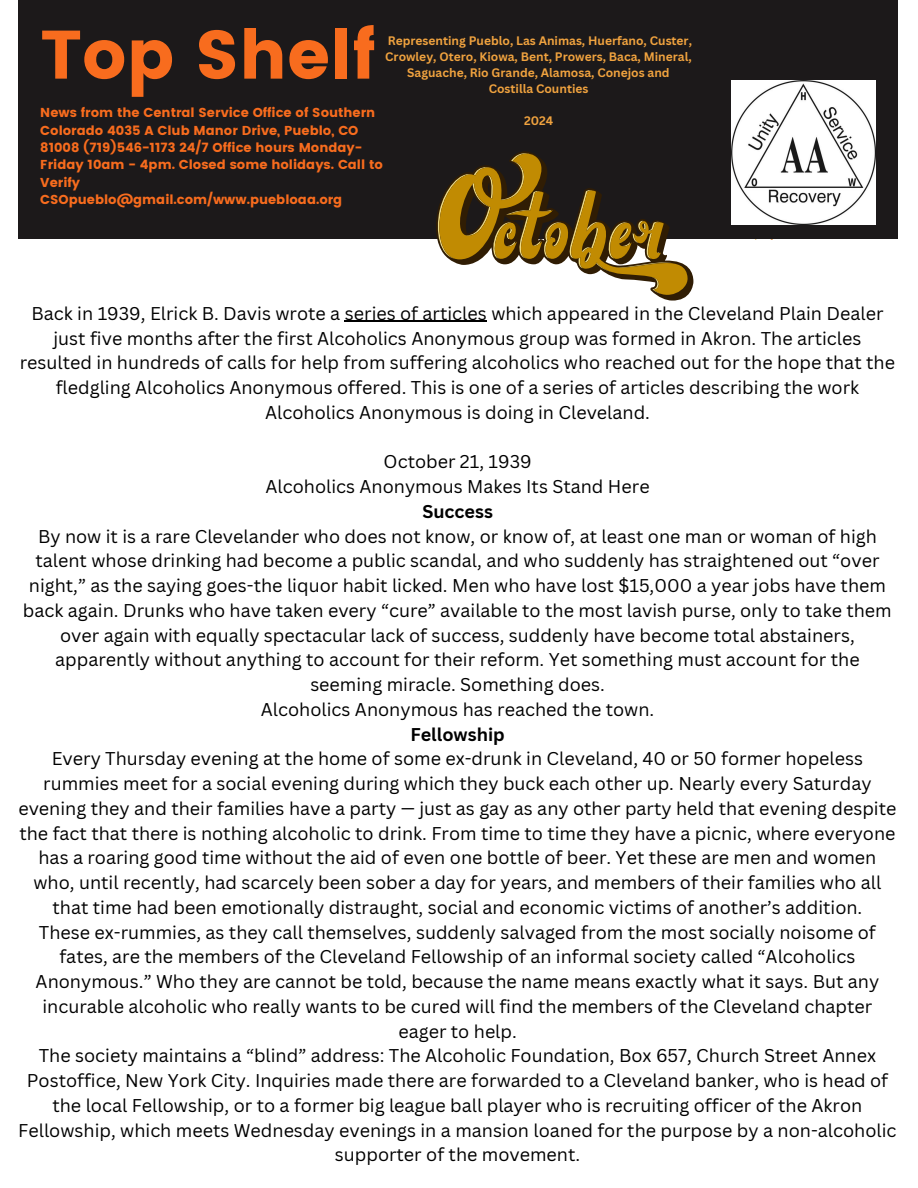
<style>
.page{position:relative;width:918px;height:1188px;background:#fff}
.page>*{position:absolute;margin:0;border:0;box-sizing:border-box;transform-origin:0 0}
.t1{font:68.4px "Poppins";color:#f86c1e}
.t2{font:18px/24.8px "Canva Sans";color:#000;text-align:center}
.t3{font:12.9px/17.2px "Poppins";color:#f86c1e}
.t4{font:700 12px/16px "Canva Sans";color:#f1a33f;text-align:center}
.s1{font-weight:700}
</style>
<div class="page">
<div style="left:18px;top:0;width:880px;height:239px;background:#1c191a"></div>
<img style="left:731px;top:81px;width:144px;height:144px">
<svg style="left:436px;top:151px;width:257px;height:150px"></svg>
<hr style="left:345px;top:321px;width:142px;height:1px;background:#000">
<p class="t1" style="left:40px;top:15px;width:336px">Top Shelf</p>
<p class="t3" style="left:40px;top:104px;width:344px">News from the Central Service Office of Southern Colorado 4035 A Club Manor Drive, Pueblo, CO 81008 (719)546-1173 24/7 Office hours Monday-Friday 10am - 4pm. Closed some holidays. Call to Verify CSOpueblo@gmail.com/www.puebloaa.org</p>
<p class="t4" style="left:385px;top:32px;width:308px">Representing Pueblo, Las Animas, Huerfano, Custer, Crowley, Otero, Kiowa, Bent, Prowers, Baca, Mineral, Saguache, Rio Grande, Alamosa, Conejos and Costilla Counties</p>
<p class="t4" style="left:524px;top:112px;width:31px">2024</p>
<p class="t2" style="left:20px;top:300px;width:877px">Back in 1939, Elrick B. Davis wrote a series of articles which appeared in the Cleveland Plain Dealer just five months after the first Alcoholics Anonymous group was formed in Akron. The articles resulted in hundreds of calls for help from suffering alcoholics who reached out for the hope that the fledgling Alcoholics Anonymous offered. This is one of a series of articles describing the work Alcoholics Anonymous is doing in Cleveland.</p>
<h1 class="t2" style="left:18px;top:449px;width:880px">October 21, 1939<br>Alcoholics Anonymous Makes Its Stand Here<br><span class="s1">Success<br></span>By now it is a rare Clevelander who does not know, or know of, at least one man or woman of high talent whose drinking had become a public scandal, and who suddenly has straightened out “over night,” as the saying goes-the liquor habit licked. Men who have lost $15,000 a year jobs have them back again. Drunks who have taken every “cure” available to the most lavish purse, only to take them over again with equally spectacular lack of success, suddenly have become total abstainers, apparently without anything to account for their reform. Yet something must account for the seeming miracle. Something does.<br>Alcoholics Anonymous has reached the town.<br><span class="s1">Fellowship<br></span>Every Thursday evening at the home of some ex-drunk in Cleveland, 40 or 50 former hopeless rummies meet for a social evening during which they buck each other up. Nearly every Saturday evening they and their families have a party — just as gay as any other party held that evening despite the fact that there is nothing alcoholic to drink. From time to time they have a picnic, where everyone has a roaring good time without the aid of even one bottle of beer. Yet these are men and women who, until recently, had scarcely been sober a day for years, and members of their families who all that time had been emotionally distraught, social and economic victims of another’s addition.<br>These ex-rummies, as they call themselves, suddenly salvaged from the most socially noisome of fates, are the members of the Cleveland Fellowship of an informal society called “Alcoholics Anonymous.” Who they are cannot be told, because the name means exactly what it says. But any incurable alcoholic who really wants to be cured will find the members of the Cleveland chapter eager to help.<br>The society maintains a “blind” address: The Alcoholic Foundation, Box 657, Church Street Annex Postoffice, New York City. Inquiries made there are forwarded to a Cleveland banker, who is head of the local Fellowship, or to a former big league ball player who is recruiting officer of the Akron Fellowship, which meets Wednesday evenings in a mansion loaned for the purpose by a non-alcoholic supporter of the movement.</h1>
</div>
